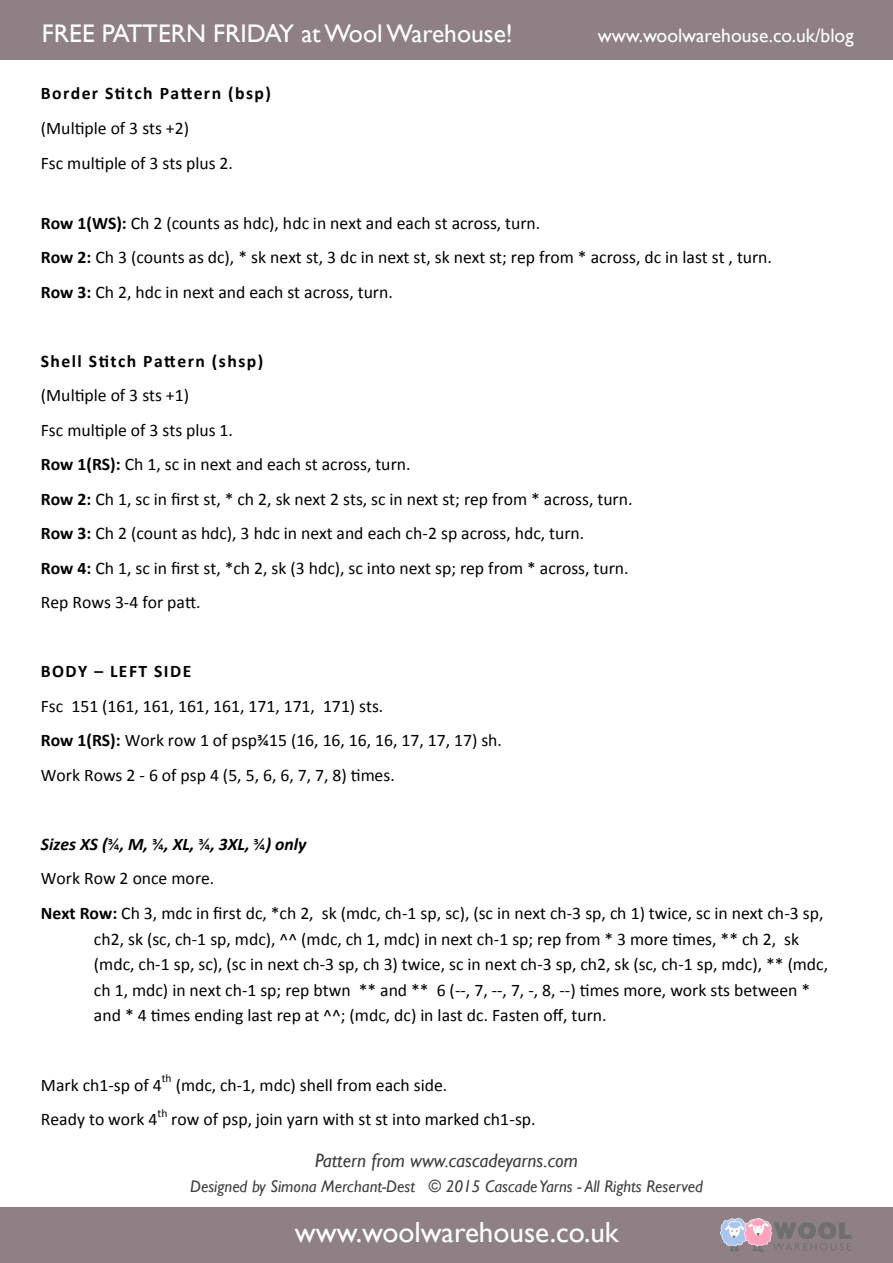
<style>
.page{position:relative;width:893px;height:1263px;background:#fff}
.page>*{position:absolute;margin:0;border:0;box-sizing:border-box;transform-origin:0 0}
.t1{font:29.1px "Gill Sans";color:#fff}
.t2{font:25.5px "Gill Sans";color:#fff}
.t3{font:italic 19.5px "Gill Sans";color:#000}
.t4{font:19.5px "Gill Sans";color:#fff}
.t5{font:17.7px/34.5px "Calibri";color:#000}
.t6{font:700 17.7px "Calibri";letter-spacing:.08em;color:#000}
.t7{font:italic 16.95px "Gill Sans";color:#000}
.t8{font:11.55px "Calibri";color:#000}
.s1{font-weight:700}
.s2{font-style:italic}
.s3{font-weight:700;font-style:italic}
</style>
<div class="page">
<div style="left:0;top:1207px;width:893px;height:56px;background:#8e8084"></div>
<svg style="left:720px;top:1218px;width:131px;height:34px"></svg>
<div style="left:0;top:0;width:893px;height:59px;background:#8e8084"></div>
<h2 class="t2" style="left:42px;top:19px;width:472px">FREE PATTERN FRIDAY at Wool Warehouse!</h2>
<p class="t4" style="left:598px;top:24px;width:257px">www.woolwarehouse.co.uk/blog</p>
<p class="t6" style="left:41px;top:82px;width:232px">Border Stitch Pattern (bsp)</p>
<p class="t5" style="left:41px;top:111px;width:194px">(Multiple of 3 sts +2)<br>Fsc multiple of 3 sts plus 2.</p>
<p class="t5" style="left:41px;top:206px;width:733px"><span class="s1">Row 1(WS):</span> Ch 2 (counts as hdc), hdc in next and each st across, turn.<br><span class="s1">Row 2:</span> Ch 3 (counts as dc), * sk next st, 3 dc in next st, sk next st; rep from * across, dc in last st , turn<span class="s2">.<br></span><span class="s1">Row 3:</span> Ch 2, hdc in next and each st across, turn.</p>
<p class="t6" style="left:41px;top:349px;width:224px">Shell Stitch Pattern (shsp)</p>
<p class="t5" style="left:41px;top:378px;width:594px">(Multiple of 3 sts +1)<br>Fsc multiple of 3 sts plus 1.<br><span class="s1">Row 1(RS):</span> Ch 1, sc in next and each st across, turn.<br><span class="s1">Row 2:</span> Ch 1, sc in first st, * ch 2, sk next 2 sts, sc in next st; rep from * across, turn<span class="s2">.<br></span><span class="s1">Row 3:</span> Ch 2 (count as hdc), 3 hdc in next and each ch-2 sp across, hdc, turn.<br><span class="s1">Row 4:</span> Ch 1, sc in first st, *ch 2, sk (3 hdc), sc into next sp; rep from * across, turn.<br>Rep Rows 3-4 for patt.</p>
<p class="t6" style="left:41px;top:660px;width:152px">BODY – LEFT SIDE</p>
<p class="t5" style="left:41px;top:689px;width:463px">Fsc 151 (161, 161, 161, 161, 171, 171, 171) sts.<br><span class="s1">Row 1(RS):</span> Work row 1 of psp¾15 (16, 16, 16, 16, 17, 17, 17) sh.<br>Work Rows 2 - 6 of psp 4 (5, 5, 6, 6, 7, 7, 8) times.</p>
<p class="t5" style="left:41px;top:827px;width:784px"><span class="s3">Sizes XS (</span>¾<span class="s3">, M,</span> ¾<span class="s3">, XL,</span> ¾<span class="s3">, 3XL,</span> ¾<span class="s3">) only<br></span>Work Row 2 once more.<br><span class="s1">Next Row:</span> Ch 3, mdc in first dc, *ch 2, sk (mdc, ch-1 sp, sc), (sc in next ch-3 sp, ch 1) twice, sc in next ch-3 sp,</p>
<p class="t5" style="left:94px;top:926px;width:736px;line-height:25.7px">ch2, sk (sc, ch-1 sp, mdc), ^^ (mdc, ch 1, mdc) in next ch-1 sp; rep from * 3 more times, ** ch 2, sk (mdc, ch-1 sp, sc), (sc in next ch-3 sp, ch 3) twice, sc in next ch-3 sp, ch2, sk (sc, ch-1 sp, mdc), ** (mdc, ch 1, mdc) in next ch-1 sp; rep btwn ** and ** 6 (--, 7, --, 7, -, 8, --) times more, work sts between * and * 4 times ending last rep at ^^; (mdc, dc) in last dc. Fasten off, turn.</p>
<p class="t5" style="left:41px;top:1067px;width:122px">Mark ch1-sp of 4</p>
<p class="t8" style="left:162px;top:1071px;width:11px">th</p>
<p class="t5" style="left:176px;top:1067px;width:273px">(mdc, ch-1, mdc) shell from each side.</p>
<p class="t5" style="left:41px;top:1102px;width:118px">Ready to work 4</p>
<p class="t8" style="left:157px;top:1105px;width:11px">th</p>
<p class="t5" style="left:171px;top:1102px;width:366px">row of psp, join yarn with st st into marked ch1-sp.</p>
<p class="t3" style="left:315px;top:1149px;width:264px">Pattern from www.cascadeyarns.com</p>
<p class="t7" style="left:190px;top:1177px;width:514px">Designed by Simona Merchant-Dest © 2015 Cascade Yarns - All Rights Reserved</p>
<h1 class="t1" style="left:295px;top:1215px;width:325px">www.woolwarehouse.co.uk</h1>
</div>
